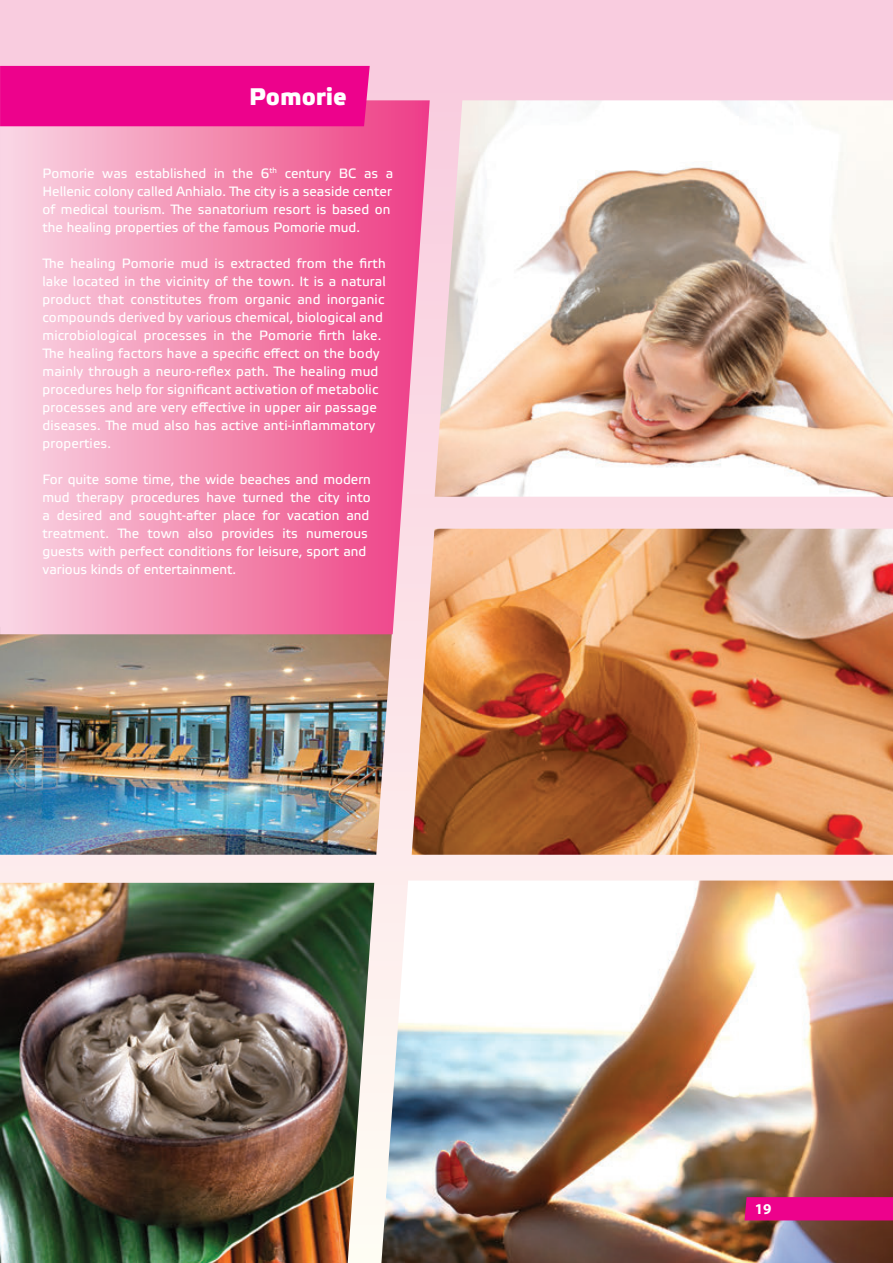
<style>
.page{position:relative;width:893px;height:1263px;background:#fff}
.page>*{position:absolute;margin:0;border:0;box-sizing:border-box;transform-origin:0 0}
.t1{font:500 24px "Etelka";color:#fff}
.t2{font:700 15px "Myriad Pro";color:#fff}
.t3{font:13.5px/18px "Etelka Text";letter-spacing:.01em;color:#fff}
</style>
<div class="page">
<div style="left:0;top:0;width:893px;height:1263px;background:linear-gradient(to bottom,#f9c9dd,#fefcf3)"></div>
<img style="left:0;top:634px;width:392px;height:221px">
<img style="left:0;top:883px;width:374px;height:380px">
<img style="left:412px;top:529px;width:481px;height:326px">
<img style="left:435px;top:100px;width:458px;height:397px">
<svg style="left:0;top:100px;width:430px;height:534px;background:#f391b6"></svg>
<div style="left:0;top:66px;width:370px;height:60px;background:#ed028c"></div>
<img style="left:380px;top:880px;width:513px;height:383px">
<div style="left:745px;top:1197px;width:148px;height:23px;background:#ed028c"></div>
<h1 class="t1" style="left:249px;top:82px;width:99px">Pomorie</h1>
<p class="t3" style="left:43px;top:164px;width:352px">Pomorie was established in the 6<sup>th</sup> century BC as a Hellenic colony called Anhialo. The city is a seaside center of medical tourism. The sanatorium resort is based on the healing properties of the famous Pomorie mud.</p>
<p class="t3" style="left:43px;top:254px;width:345px">The healing Pomorie mud is extracted from the firth lake located in the vicinity of the town. It is a natural product that constitutes from organic and inorganic compounds derived by various chemical, biological and microbiological processes in the Pomorie firth lake.<br>The healing factors have a specific effect on the body mainly through a neuro-reflex path. The healing mud procedures help for significant activation of metabolic processes and are very effective in upper air passage diseases. The mud also has active anti-inflammatory properties.</p>
<p class="t3" style="left:43px;top:470px;width:330px">For quite some time, the wide beaches and modern mud therapy procedures have turned the city into a desired and sought-after place for vacation and treatment. The town also provides its numerous guests with perfect conditions for leisure, sport and various kinds of entertainment.</p>
<p class="t2" style="left:755px;top:1199px;width:18px">19</p>
</div>
